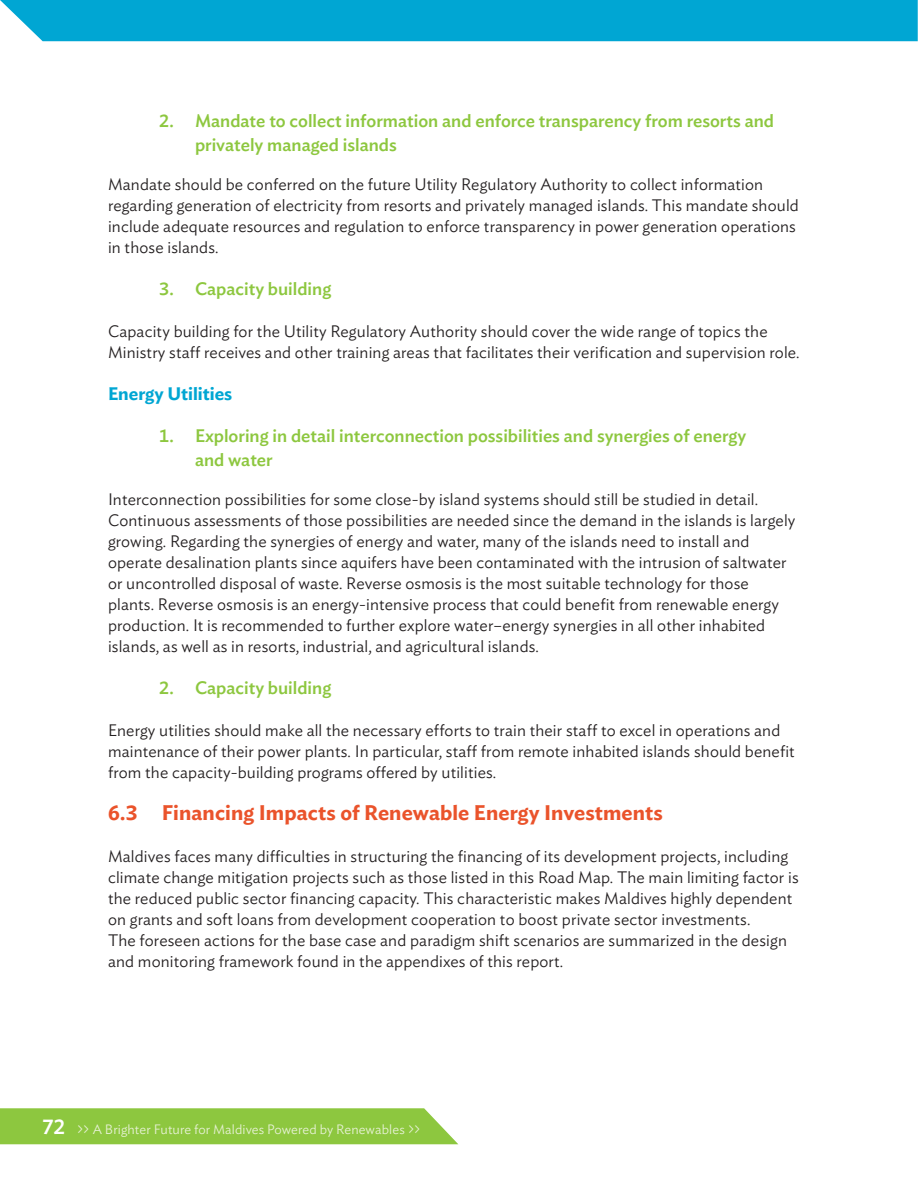
<style>
.page{position:relative;width:918px;height:1188px;background:#fff}
.page>*{position:absolute;margin:0;border:0;box-sizing:border-box;transform-origin:0 0}
.Head_1{font:600 21px "Ideal Sans";letter-spacing:.005em;color:#ea532b}
.Head_3_numbered{font:500 18px/24px "Ideal Sans";color:#8dc73f}
.Head_2{font:600 18px "Ideal Sans";color:#00a6d3}
.Body_Text{font:300 16.5px/21px "Ideal Sans";letter-spacing:.01em;color:#231f20}
.t1{font:300 13.5px "Ideal Sans";letter-spacing:.01em;color:#e6f1d4}
.s1{font-weight:500;font-size:21px;color:#fff}
.s2{font-size:18px}
</style>
<div class="page">
<div style="left:0;top:1108px;width:458px;height:36px;background:#8dc73f"></div>
<div style="left:0;top:0;width:918px;height:41px;background:#00a6d3"></div>
<p class="Head_3_numbered" style="left:195px;top:108px;width:581px;text-indent:-36px">2. Mandate to collect information and enforce transparency from resorts and privately managed islands</p>
<p class="Body_Text" style="left:108px;top:173px;width:692px">Mandate should be conferred on the future Utility Regulatory Authority to collect information regarding generation of electricity from resorts and privately managed islands. This mandate should include adequate resources and regulation to enforce transparency in power generation operations in those islands.</p>
<p class="Head_3_numbered" style="left:159px;top:276px;width:174px">3. Capacity building</p>
<p class="Body_Text" style="left:108px;top:320px;width:693px">Capacity building for the Utility Regulatory Authority should cover the wide range of topics the<br>Ministry staff receives and other training areas that facilitates their verification and supervision role.</p>
<p class="Head_2" style="left:108px;top:380px;width:126px">Energy Utilities</p>
<p class="Head_3_numbered" style="left:195px;top:423px;width:553px;text-indent:-36px">1. Exploring in detail interconnection possibilities and synergies of energy and water</p>
<p class="Body_Text" style="left:108px;top:488px;width:689px">Interconnection possibilities for some close-by island systems should still be studied in detail.<br>Continuous assessments of those possibilities are needed since the demand in the islands is largely growing. Regarding the synergies of energy and water, many of the islands need to install and operate desalination plants since aquifers have been contaminated with the intrusion of saltwater or uncontrolled disposal of waste. Reverse osmosis is the most suitable technology for those plants. Reverse osmosis is an energy-intensive process that could benefit from renewable energy production. It is recommended to further explore water–energy synergies in all other inhabited islands, as well as in resorts, industrial, and agricultural islands.</p>
<p class="Head_3_numbered" style="left:159px;top:675px;width:174px">2. Capacity building</p>
<p class="Body_Text" style="left:108px;top:719px;width:688px">Energy utilities should make all the necessary efforts to train their staff to excel in operations and maintenance of their power plants. In particular, staff from remote inhabited islands should benefit from the capacity-building programs offered by utilities.</p>
<p class="Head_1" style="left:108px;top:796px;width:556px">6.3 Financing Impacts of Renewable Energy Investments</p>
<p class="Body_Text" style="left:108px;top:845px;width:692px">Maldives faces many difficulties in structuring the financing of its development projects, including climate change mitigation projects such as those listed in this Road Map. The main limiting factor is the reduced public sector financing capacity. This characteristic makes Maldives highly dependent on grants and soft loans from development cooperation to boost private sector investments.<br>The foreseen actions for the base case and paradigm shift scenarios are summarized in the design and monitoring framework found in the appendixes of this report.</p>
<p class="t1" style="left:43px;top:1118px;width:380px"><span class="s1">72</span> <span class="s2">&gt;&gt;</span> A Brighter Future for Maldives Powered by Renewables <span class="s2">&gt;&gt;</span></p>
</div>
